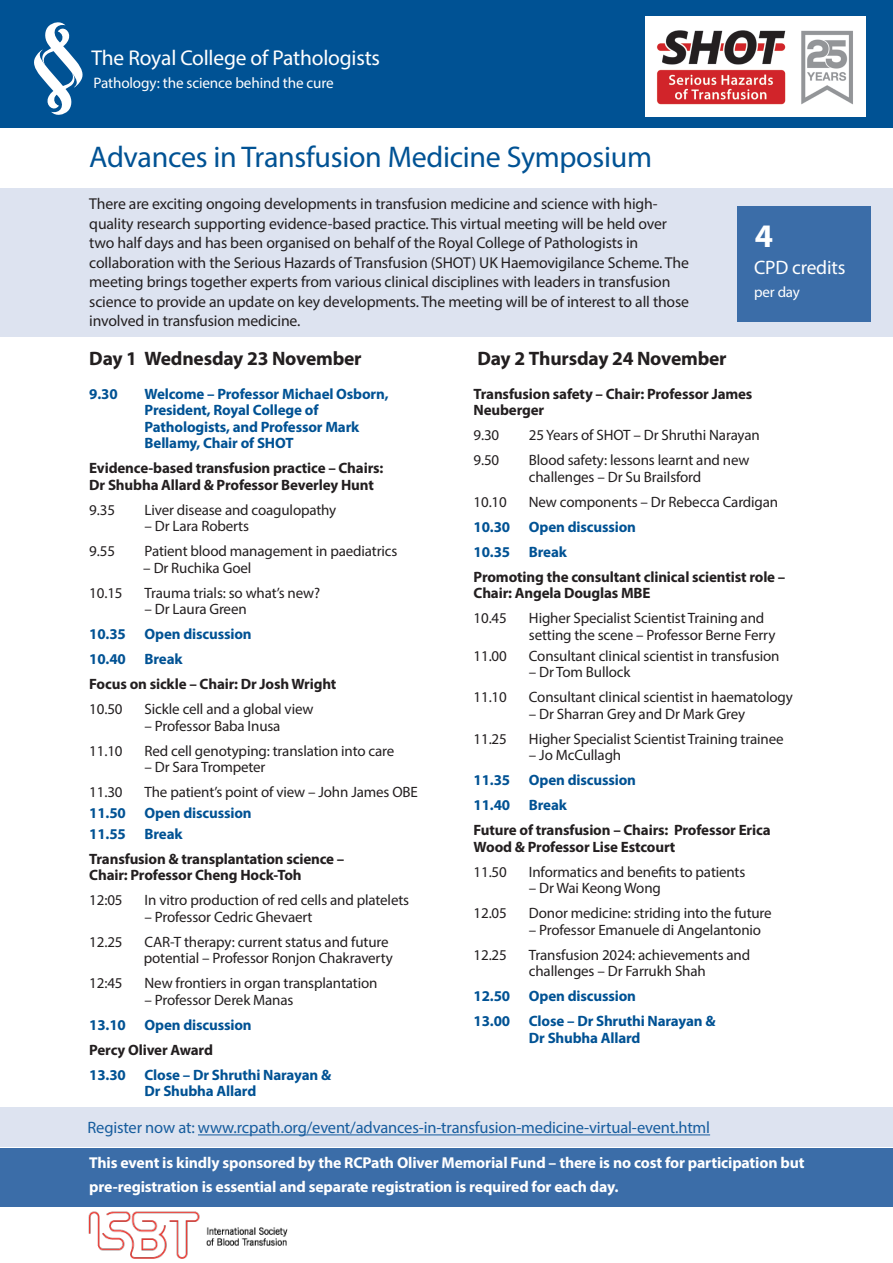
<style>
.page{position:relative;width:893px;height:1263px;background:#fff}
.page>*{position:absolute;margin:0;border:0;box-sizing:border-box;transform-origin:0 0}
.t1{font:700 33px "Myriad Pro";color:#fff}
.t2{font:30px "Myriad Pro";letter-spacing:-.01em;color:#005294}
.t3{font:21.45px "Myriad Pro";letter-spacing:-.01em;color:#fff}
.t4{font:700 19.5px "Myriad Pro";letter-spacing:-.01em;color:#231f20}
.t5{font:19.5px "Myriad Pro";letter-spacing:-.01em;color:#fff}
.t6{font:16.5px "Myriad Pro";letter-spacing:-.01em;color:#175d9e}
.t7{font:15.75px/19.5px "Myriad Pro";letter-spacing:-.01em;color:#231f20}
.t8{font:700 15.75px/23.7px "Myriad Pro";letter-spacing:-.01em;color:#fff}
.t9{font:15.15px "Myriad Pro";letter-spacing:-.01em;color:#fff}
.t10{font:15px/16.5px "Myriad Pro";letter-spacing:-.01em;color:#231f20}
.t11{font:700 15px/16.5px "Myriad Pro";letter-spacing:-.01em;color:#231f20}
.t12{font:700 15px/16.5px "Myriad Pro";letter-spacing:-.01em;color:#005294}
.t13{font:15px "Myriad Pro";letter-spacing:-.01em;color:#fff}
</style>
<div class="page">
<div style="left:0;top:1148px;width:893px;height:58px;background:#3b6da8"></div>
<div style="left:0;top:0;width:893px;height:128px;background:#005294"></div>
<svg style="left:34px;top:22px;width:49px;height:93px"></svg>
<div style="left:0;top:188px;width:893px;height:149px;background:#dde3f0"></div>
<div style="left:737px;top:206px;width:133px;height:116px;background:#3b6da8"></div>
<div style="left:0;top:1107px;width:893px;height:39px;background:#dde3f0"></div>
<hr style="left:198px;top:1134px;width:512px;height:1px;background:#175d9e">
<img style="left:88px;top:1211px;width:200px;height:48px">
<img style="left:645px;top:16px;width:220px;height:100px">
<h3 class="t3" style="left:91px;top:44px;width:290px">The Royal College of Pathologists</h3>
<p class="t9" style="left:94px;top:74px;width:242px">Pathology: the science behind the cure</p>
<h2 class="t2" style="left:89px;top:139px;width:564px">Advances in Transfusion Medicine Symposium</h2>
<p class="t7" style="left:89px;top:194px;width:601px">There are exciting ongoing developments in transfusion medicine and science with high&shy;quality research supporting evidence-based practice. This virtual meeting will be held over two half days and has been organised on behalf of the Royal College of Pathologists in collaboration with the Serious Hazards of Transfusion (SHOT) UK Haemovigilance Scheme. The meeting brings together experts from various clinical disciplines with leaders in transfusion science to provide an update on key developments. The meeting will be of interest to all those involved in transfusion medicine.</p>
<h1 class="t1" style="left:755px;top:214px;width:20px">4</h1>
<h3 class="t5" style="left:754px;top:255px;width:93px">CPD credits</h3>
<p class="t13" style="left:754px;top:282px;width:47px">per day</p>
<h3 class="t4" style="left:89px;top:346px;width:274px">Day 1 Wednesday 23 November</h3>
<p class="t12" style="left:89px;top:385px;width:30px">9.30</p>
<p class="t12" style="left:145px;top:385px;width:246px">Welcome – Professor Michael Osborn,<br>President, Royal College of<br>Pathologists, and Professor Mark<br>Bellamy, Chair of SHOT</p>
<p class="t11" style="left:89px;top:459px;width:296px">Evidence-based transfusion practice – Chairs:<br>Dr Shubha Allard &amp; Professor Beverley Hunt</p>
<p class="t10" style="left:89px;top:501px;width:27px">9.35</p>
<p class="t10" style="left:145px;top:501px;width:193px">Liver disease and coagulopathy</p>
<p class="t10" style="left:145px;top:518px;width:106px">– Dr Lara Roberts</p>
<p class="t10" style="left:89px;top:543px;width:27px">9.55</p>
<p class="t10" style="left:145px;top:543px;width:254px">Patient blood management in paediatrics</p>
<p class="t10" style="left:143px;top:559px;width:110px">– Dr Ruchika Goel</p>
<p class="t10" style="left:89px;top:584px;width:35px">10.15</p>
<p class="t10" style="left:145px;top:584px;width:177px">Trauma trials: so what’s new?</p>
<p class="t10" style="left:145px;top:601px;width:104px">– Dr Laura Green</p>
<p class="t12" style="left:89px;top:621px;width:164px;line-height:25px">10.35 Open discussion<br>10.40 Break</p>
<p class="t11" style="left:89px;top:675px;width:249px">Focus on sickle – Chair: Dr Josh Wright</p>
<p class="t10" style="left:89px;top:701px;width:35px">10.50</p>
<p class="t10" style="left:145px;top:701px;width:170px">Sickle cell and a global view</p>
<p class="t10" style="left:145px;top:717px;width:137px">– Professor Baba Inusa</p>
<p class="t10" style="left:89px;top:742px;width:35px">11.10</p>
<p class="t10" style="left:145px;top:742px;width:251px">Red cell genotyping: translation into care</p>
<p class="t10" style="left:145px;top:759px;width:122px">– Dr Sara Trompeter</p>
<p class="t10" style="left:89px;top:784px;width:35px">11.30</p>
<p class="t10" style="left:145px;top:784px;width:275px">The patient’s point of view – John James OBE</p>
<p class="t12" style="left:89px;top:802px;width:164px;line-height:20.7px">11.50 Open discussion<br>11.55 Break</p>
<p class="t11" style="left:89px;top:850px;width:257px">Transfusion &amp; transplantation science –<br>Chair: Professor Cheng Hock-Toh</p>
<p class="t10" style="left:89px;top:892px;width:35px">12:05</p>
<p class="t10" style="left:145px;top:892px;width:266px">In vitro production of red cells and platelets</p>
<p class="t10" style="left:145px;top:908px;width:169px">– Professor Cedric Ghevaert</p>
<p class="t10" style="left:89px;top:933px;width:35px">12.25</p>
<p class="t10" style="left:144px;top:933px;width:250px">CAR-T therapy: current status and future potential – Professor Ronjon Chakraverty</p>
<p class="t10" style="left:89px;top:975px;width:35px">12:45</p>
<p class="t10" style="left:145px;top:975px;width:234px">New frontiers in organ transplantation</p>
<p class="t10" style="left:145px;top:991px;width:150px">– Professor Derek Manas</p>
<p class="t12" style="left:89px;top:1016px;width:164px">13.10 Open discussion</p>
<p class="t11" style="left:89px;top:1041px;width:125px">Percy Oliver Award</p>
<p class="t12" style="left:145px;top:1066px;width:188px;text-indent:-55px">13.30 Close – Dr Shruthi Narayan &amp;<br>Dr Shubha Allard</p>
<h3 class="t4" style="left:477px;top:346px;width:251px">Day 2 Thursday 24 November</h3>
<p class="t11" style="left:474px;top:385px;width:280px">Transfusion safety – Chair: Professor James<br>Neuberger</p>
<p class="t10" style="left:474px;top:427px;width:27px">9.30</p>
<p class="t10" style="left:529px;top:427px;width:233px">25 Years of SHOT – Dr Shruthi Narayan</p>
<p class="t10" style="left:474px;top:452px;width:27px">9.50</p>
<p class="t10" style="left:529px;top:452px;width:222px">Blood safety: lessons learnt and new challenges – Dr Su Brailsford</p>
<p class="t10" style="left:474px;top:493px;width:35px">10.10</p>
<p class="t10" style="left:529px;top:493px;width:251px">New components – Dr Rebecca Cardigan</p>
<p class="t12" style="left:474px;top:514px;width:164px;line-height:25px">10.30 Open discussion<br>10.35 Break</p>
<p class="t11" style="left:474px;top:568px;width:313px">Promoting the consultant clinical scientist role –<br>Chair: Angela Douglas MBE</p>
<p class="t10" style="left:474px;top:610px;width:35px">10.45</p>
<p class="t10" style="left:529px;top:610px;width:248px">Higher Specialist Scientist Training and setting the scene – Professor Berne Ferry</p>
<p class="t10" style="left:474px;top:647px;width:35px">11.00</p>
<p class="t10" style="left:529px;top:647px;width:252px">Consultant clinical scientist in transfusion</p>
<p class="t10" style="left:529px;top:663px;width:103px">– Dr Tom Bullock</p>
<p class="t10" style="left:474px;top:688px;width:35px">11.10</p>
<p class="t10" style="left:529px;top:688px;width:265px">Consultant clinical scientist in haematology</p>
<p class="t10" style="left:529px;top:705px;width:218px">– Dr Sharran Grey and Dr Mark Grey</p>
<p class="t10" style="left:474px;top:730px;width:35px">11.25</p>
<p class="t10" style="left:529px;top:730px;width:256px">Higher Specialist Scientist Training trainee</p>
<p class="t10" style="left:529px;top:746px;width:94px">– Jo McCullagh</p>
<p class="t12" style="left:474px;top:767px;width:164px;line-height:25px">11.35 Open discussion<br>11.40 Break</p>
<p class="t11" style="left:474px;top:821px;width:299px">Future of transfusion – Chairs: Professor Erica<br>Wood &amp; Professor Lise Estcourt</p>
<p class="t10" style="left:474px;top:863px;width:35px">11.50</p>
<p class="t10" style="left:529px;top:863px;width:218px">Informatics and benefits to patients</p>
<p class="t10" style="left:529px;top:879px;width:133px">– Dr Wai Keong Wong</p>
<p class="t10" style="left:474px;top:905px;width:35px">12.05</p>
<p class="t10" style="left:529px;top:905px;width:244px">Donor medicine: striding into the future</p>
<p class="t10" style="left:529px;top:921px;width:234px">– Professor Emanuele di Angelantonio</p>
<p class="t10" style="left:474px;top:946px;width:35px">12.25</p>
<p class="t10" style="left:529px;top:946px;width:223px">Transfusion 2024: achievements and challenges – Dr Farrukh Shah</p>
<p class="t12" style="left:474px;top:983px;width:243px;line-height:25px">12.50 Open discussion<br>13.00 Close – Dr Shruthi Narayan &amp;</p>
<p class="t12" style="left:529px;top:1029px;width:113px">Dr Shubha Allard</p>
<p class="t6" style="left:87px;top:1117px;width:624px">Register now at: www.rcpath.org/event/advances-in-transfusion-medicine-virtual-event.html</p>
<p class="t8" style="left:89px;top:1151px;width:717px">This event is kindly sponsored by the RCPath Oliver Memorial Fund – there is no cost for participation but pre-registration is essential and separate registration is required for each day.</p>
</div>
